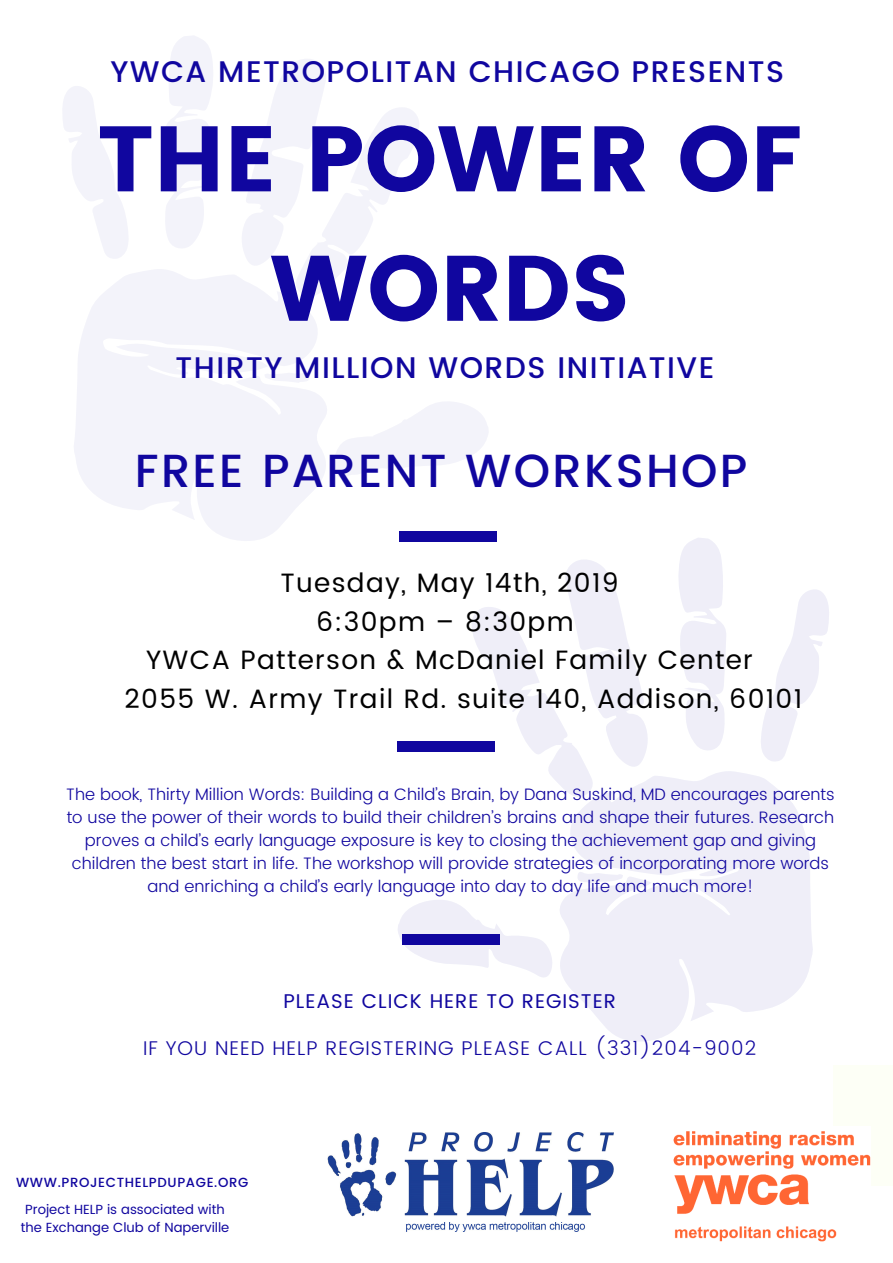
<style>
.page{position:relative;width:893px;height:1263px;background:#fff}
.page>*{position:absolute;margin:0;border:0;box-sizing:border-box;transform-origin:0 0}
.t1{font:92.7px/129.4px "Poppins";color:#10069f;text-align:center}
.t2{font:500 46.35px "Poppins";letter-spacing:.05em;color:#10069f}
.t3{font:500 29.78px "Poppins";letter-spacing:.05em;color:#10069f}
.t4{font:26.47px "Poppins";letter-spacing:.05em;color:#000}
.t5{font:300 19.88px "Poppins";letter-spacing:.05em;color:#10069f}
.t6{font:19.88px "Poppins";letter-spacing:.05em;color:#10069f}
.t7{font:300 16.58px/23.1px "Poppins";color:#10069f;text-align:center}
.t8{font:13.27px/18px "Poppins";color:#10069f;text-align:center}
.t9{font:500 13.27px "Poppins";letter-spacing:.05em;color:#10069f}
</style>
<div class="page">
<svg style="left:74px;top:315px;width:253px;height:226px;fill:#f3f3fa"></svg>
<svg style="left:334px;top:402px;width:154px;height:76px"></svg>
<svg style="left:63px;top:36px;width:356px;height:279px"></svg>
<svg style="left:263px;top:357px;width:50px;height:36px"></svg>
<svg style="left:560px;top:815px;width:253px;height:226px;fill:#efeef8"></svg>
<svg style="left:398px;top:900px;width:154px;height:77px"></svg>
<svg style="left:463px;top:538px;width:366px;height:277px"></svg>
<svg style="left:574px;top:857px;width:50px;height:36px"></svg>
<div style="left:399px;top:532px;width:98px;height:10px;background:#10069f"></div>
<div style="left:397px;top:742px;width:98px;height:10px;background:#10069f"></div>
<div style="left:402px;top:934px;width:98px;height:10px;background:#10069f"></div>
<img style="left:328px;top:1132px;width:285px;height:100px">
<div style="left:833px;top:1065px;width:60px;height:120px;background:#fdfff6"></div>
<img style="left:673px;top:1131px;width:197px;height:110px">
<h3 class="t3" style="left:110px;top:54px;width:675px">YWCA METROPOLITAN CHICAGO PRESENTS</h3>
<h1 class="t1" style="left:97px;top:95px;width:708px">THE POWER OF<br>WORDS</h1>
<h3 class="t3" style="left:176px;top:350px;width:540px">THIRTY MILLION WORDS INITIATIVE</h3>
<h2 class="t2" style="left:135px;top:444px;width:614px">FREE PARENT WORKSHOP</h2>
<h3 class="t4" style="left:280px;top:567px;width:340px">Tuesday, May 14th, 2019</h3>
<h3 class="t4" style="left:316px;top:606px;width:259px">6:30pm – 8:30pm</h3>
<h3 class="t4" style="left:146px;top:645px;width:608px">YWCA Patterson &amp; McDaniel Family Center</h3>
<h3 class="t4" style="left:125px;top:683px;width:679px">2055 W. Army Trail Rd. suite 140, Addison, 60101</h3>
<p class="t7" style="left:66px;top:782px;width:770px">The book, Thirty Million Words: Building a Child’s Brain, by Dana Suskind, MD encourages parents to use the power of their words to build their children’s brains and shape their futures. Research proves a child’s early language exposure is key to closing the achievement gap and giving children the best start in life. The workshop will provide strategies of incorporating more words and enriching a child’s early language into day to day life and much more!</p>
<p class="t6" style="left:283px;top:990px;width:334px">PLEASE CLICK HERE TO REGISTER</p>
<p class="t5" style="left:143px;top:1037px;width:615px">IF YOU NEED HELP REGISTERING PLEASE CALL (331)204-9002</p>
<p class="t9" style="left:16px;top:1175px;width:234px">WWW.PROJECTHELPDUPAGE.ORG</p>
<p class="t8" style="left:21px;top:1200px;width:210px">Project HELP is associated with the Exchange Club of Naperville</p>
</div>
